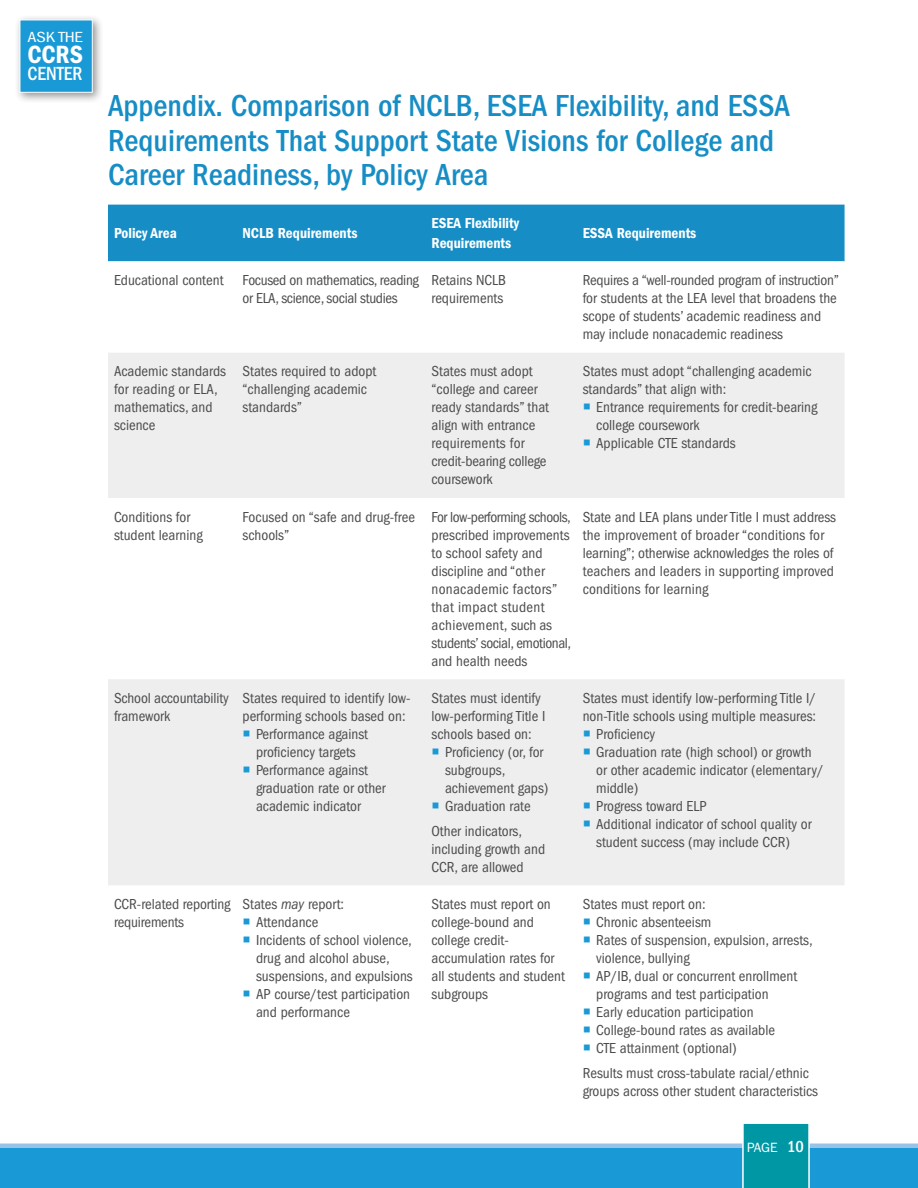
<style>
.page{position:relative;width:918px;height:1188px;background:#fff}
.page>*{position:absolute;margin:0;border:0;box-sizing:border-box;transform-origin:0 0}
.t1{font:500 condensed 31.5px/34.5px "ITC Franklin Gothic Std";color:#178dc5}
.t2{font:25.8px "ITC Franklin Gothic Std Dm Cd";color:#fff}
.t3{font:500 condensed 19.65px "ITC Franklin Gothic Std";color:#fff;scale:.96 1}
.t4{font:condensed 15.15px "ITC Franklin Gothic Std";letter-spacing:-.01em;color:#fff;scale:1.21 1}
.t5{font:condensed 15px/18px "ITC Franklin Gothic Std";color:#4b4c4d}
.t6{font:15px/19.5px "ITC Franklin Gothic Std Dm Cd";color:#fff}
.t7{font:condensed 15px/18px "ITC Franklin Gothic Std";letter-spacing:-.02em;color:#4b4c4d}
.t8{font:13.5px "ITC Franklin Gothic Std";color:#fff}
.s1{color:#1999d6}
.s2{font-style:italic}
.s3{font-weight:500;font-stretch:condensed;font-size:16.5px}
</style>
<div class="page">
<div style="left:0;top:1147px;width:918px;height:41px;background:#1999d6"></div>
<hr style="left:0;top:1144px;width:918px;height:4px;background:#98c2e7">
<div style="left:742px;top:1124px;width:68px;height:64px;background:#0097a4"></div>
<div style="left:15px;top:15px;width:89px;height:89px;background:#231f20;opacity:.48"></div>
<div style="left:20px;top:20px;width:73px;height:73px;background:#1999d6;border:1px solid #fff"></div>
<div style="left:108px;top:205px;width:737px;height:56px;background:#178dc5"></div>
<svg style="left:108px;top:353px;width:736px;height:532px;fill:#eeeeef"></svg>
<p class="t4" style="left:27px;top:29px;width:47px">ASK THE</p>
<h2 class="t2" style="left:27px;top:39px;width:57px">CCRS</h2>
<h3 class="t3" style="left:27px;top:62px;width:59px">CENTER</h3>
<h1 class="t1" style="left:108px;top:89px;width:684px">Appendix. Comparison of NCLB, ESEA Flexibility, and ESSA<br>Requirements That Support State Visions for College and<br>Career Readiness, by Policy Area</h1>
<p class="t6" style="left:114px;top:224px;width:64px">Policy Area</p>
<p class="t6" style="left:243px;top:224px;width:116px">NCLB Requirements</p>
<p class="t6" style="left:432px;top:214px;width:89px">ESEA Flexibility<br>Requirements</p>
<p class="t6" style="left:583px;top:224px;width:115px">ESSA Requirements</p>
<p class="t5" style="left:114px;top:271px;width:111px">Educational content</p>
<p class="t7" style="left:243px;top:271px;width:178px">Focused on mathematics, reading or ELA, science, social studies</p>
<p class="t5" style="left:432px;top:271px;width:76px">Retains NCLB requirements</p>
<p class="t5" style="left:583px;top:271px;width:258px">Requires a “well-rounded program of instruction” for students at the LEA level that broadens the scope of students’ academic readiness and may include nonacademic readiness</p>
<p class="t5" style="left:114px;top:363px;width:114px">Academic standards for reading or ELA, mathematics, and science</p>
<p class="t5" style="left:243px;top:363px;width:135px">States required to adopt “challenging academic standards”</p>
<p class="t5" style="left:432px;top:363px;width:119px">States must adopt “college and career ready standards” that align with entrance requirements for credit-bearing college coursework</p>
<p class="t5" style="left:583px;top:363px;width:230px">States must adopt “challenging academic standards” that align with:</p>
<p class="t5" style="left:596px;top:399px;width:223px;text-indent:-14px"><span class="s1">○</span> Entrance requirements for credit-bearing college coursework</p>
<p class="t5" style="left:583px;top:435px;width:155px"><span class="s1">○</span> Applicable CTE standards</p>
<p class="t5" style="left:114px;top:508px;width:90px">Conditions for student learning</p>
<p class="t5" style="left:243px;top:508px;width:174px">Focused on “safe and drug-free schools”</p>
<p class="t5" style="left:432px;top:508px;width:141px">For low-performing schools, prescribed improvements to school safety and discipline and “other nonacademic factors” that impact student achievement, such as students’ social, emotional, and health needs</p>
<p class="t5" style="left:583px;top:508px;width:255px">State and LEA plans under Title I must address the improvement of broader “conditions for learning”; otherwise acknowledges the roles of teachers and leaders in supporting improved conditions for learning</p>
<p class="t5" style="left:114px;top:689px;width:116px">School accountability framework</p>
<p class="t5" style="left:243px;top:689px;width:169px">States required to identify low&shy;performing schools based on:</p>
<p class="t5" style="left:243px;top:725px;width:127px;text-align:center"><span class="s1">○</span> Performance against proficiency targets</p>
<p class="t5" style="left:256px;top:761px;width:131px;text-indent:-14px"><span class="s1">○</span> Performance against graduation rate or other academic indicator</p>
<p class="t5" style="left:432px;top:689px;width:115px">States must identify low-performing Title I schools based on:</p>
<p class="t5" style="left:445px;top:743px;width:105px;text-indent:-14px"><span class="s1">○</span> Proficiency (or, for subgroups, achievement gaps)</p>
<p class="t5" style="left:432px;top:794px;width:101px;line-height:24.8px"><span class="s1">○</span> Graduation rate<br>Other indicators,</p>
<p class="t5" style="left:432px;top:840px;width:115px">including growth and<br>CCR, are allowed</p>
<p class="t5" style="left:583px;top:689px;width:235px">States must identify low-performing Title I/ non-Title schools using multiple measures:</p>
<p class="t5" style="left:583px;top:725px;width:74px"><span class="s1">○</span> Proficiency</p>
<p class="t5" style="left:596px;top:743px;width:229px;text-indent:-14px"><span class="s1">○</span> Graduation rate (high school) or growth or other academic indicator (elementary/ middle)</p>
<p class="t5" style="left:583px;top:797px;width:125px"><span class="s1">○</span> Progress toward ELP</p>
<p class="t5" style="left:583px;top:815px;width:230px;text-align:center"><span class="s1">○</span> Additional indicator of school quality or student success (may include CCR)</p>
<p class="t5" style="left:114px;top:895px;width:118px">CCR-related reporting requirements</p>
<p class="t5" style="left:243px;top:895px;width:103px">States <span class="s2">may</span> report:</p>
<p class="t5" style="left:243px;top:913px;width:77px"><span class="s1">○</span> Attendance</p>
<p class="t5" style="left:256px;top:931px;width:158px;text-indent:-14px"><span class="s1">○</span> Incidents of school violence, drug and alcohol abuse, suspensions, and expulsions</p>
<p class="t5" style="left:256px;top:985px;width:156px;text-indent:-14px"><span class="s1">○</span> AP course/test participation and performance</p>
<p class="t5" style="left:432px;top:895px;width:135px">States must report on college-bound and college credit&shy;accumulation rates for all students and student subgroups</p>
<p class="t5" style="left:583px;top:895px;width:124px">States must report on:</p>
<p class="t5" style="left:583px;top:913px;width:130px"><span class="s1">○</span> Chronic absenteeism</p>
<p class="t5" style="left:596px;top:931px;width:218px;text-indent:-14px"><span class="s1">○</span> Rates of suspension, expulsion, arrests, violence, bullying</p>
<p class="t5" style="left:596px;top:967px;width:202px;text-indent:-14px"><span class="s1">○</span> AP/IB, dual or concurrent enrollment programs and test participation</p>
<p class="t5" style="left:583px;top:1003px;width:173px"><span class="s1">○</span> Early education participation</p>
<p class="t5" style="left:583px;top:1021px;width:194px"><span class="s1">○</span> College-bound rates as available</p>
<p class="t5" style="left:583px;top:1036px;width:228px;line-height:24.8px"><span class="s1">○</span> CTE attainment (optional)<br>Results must cross-tabulate racial/ethnic</p>
<p class="t5" style="left:583px;top:1082px;width:237px">groups across other student characteristics</p>
<p class="t8" style="left:747px;top:1140px;width:59px">PAGE <span class="s3">10</span></p>
</div>
